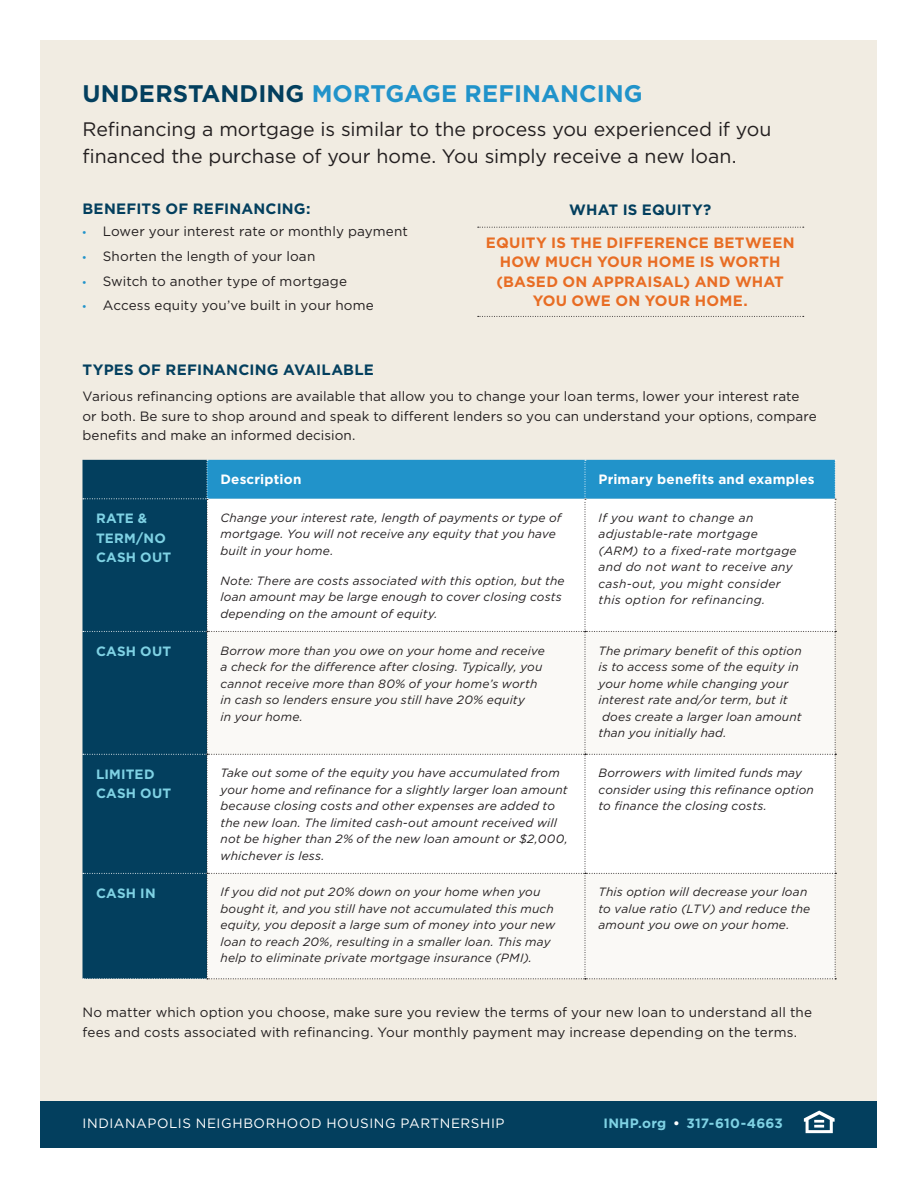
<style>
.page{position:relative;width:918px;height:1188px;background:#fff}
.page>*{position:absolute;margin:0;border:0;box-sizing:border-box;transform-origin:0 0}
.Subhead_New_Part{font:700 24px "Gotham";letter-spacing:.005em;color:#2193ca}
.intro_copy{font:19.5px/27px "Gotham";letter-spacing:-.005em;color:#231f20}
.Question_orange{font:700 15px/19.5px "Gotham";letter-spacing:.015em;color:#e86d24;text-align:center}
.Subhead{font:700 15px "Gotham";letter-spacing:.015em;color:#033f5e}
.body_copy{font:13.5px/19.5px "Gotham";letter-spacing:.01em;color:#231f20}
.body_copy-2{font:700 13.5px/19.5px "Gotham";letter-spacing:.02em;color:#7fd2e4}
.t1{font:13.5px "Gotham";letter-spacing:.045em;color:#fff}
.body_copy-3{font:700 13.5px "Gotham";letter-spacing:.015em;color:#fff}
.body_copy-Table{font:italic 12px/16.5px "Gotham";letter-spacing:.015em;color:#231f20}
.s1{color:#033f5e}
.s2{font-family:"Myriad Pro";color:#2193ca}
.s3{color:#fff}
</style>
<div class="page">
<div style="left:40px;top:40px;width:838px;height:1108px;background:#f1ece2"></div>
<svg style="left:478px;top:227px;width:326px;height:1px"></svg>
<svg style="left:478px;top:316px;width:326px;height:1px"></svg>
<svg style="left:83px;top:460px;width:753px;height:519px;background:#c5d5dd"></svg>
<div style="left:40px;top:1101px;width:838px;height:47px;background:#033f5e"></div>
<svg style="left:804px;top:1111px;width:31px;height:22px"></svg>
<p class="Subhead_New_Part" style="left:82px;top:78px;width:562px"><span class="s1">UNDERSTANDING</span> MORTGAGE REFINANCING</p>
<p class="intro_copy" style="left:82px;top:115px;width:690px">Refinancing a mortgage is similar to the process you experienced if you financed the purchase of your home. You simply receive a new loan.</p>
<p class="Subhead" style="left:82px;top:198px;width:230px">BENEFITS OF REFINANCING:</p>
<p class="body_copy" style="left:82px;top:221px;width:327px"><span class="s2">•</span> Lower your interest rate or monthly payment</p>
<p class="body_copy" style="left:82px;top:246px;width:234px"><span class="s2">•</span> Shorten the length of your loan</p>
<p class="body_copy" style="left:82px;top:271px;width:266px"><span class="s2">•</span> Switch to another type of mortgage</p>
<p class="body_copy" style="left:82px;top:296px;width:293px"><span class="s2">•</span> Access equity you’ve built in your home</p>
<p class="Subhead" style="left:569px;top:200px;width:144px">WHAT IS EQUITY?</p>
<p class="Question_orange" style="left:486px;top:233px;width:310px">EQUITY IS THE DIFFERENCE BETWEEN<br>HOW MUCH YOUR HOME IS WORTH (BASED ON APPRAISAL) AND WHAT<br>YOU OWE ON YOUR HOME.</p>
<p class="Subhead" style="left:82px;top:360px;width:293px">TYPES OF REFINANCING AVAILABLE</p>
<p class="body_copy" style="left:82px;top:387px;width:736px">Various refinancing options are available that allow you to change your loan terms, lower your interest rate or both. Be sure to shop around and speak to different lenders so you can understand your options, compare benefits and make an informed decision.</p>
<p class="body_copy-3" style="left:220px;top:470px;width:82px">Description</p>
<p class="body_copy-3" style="left:598px;top:470px;width:218px">Primary benefits and examples</p>
<p class="body_copy-2" style="left:96px;top:509px;width:77px">RATE &amp;<br>TERM/NO<br>CASH OUT</p>
<p class="body_copy-Table" style="left:220px;top:509px;width:342px">Change your interest rate, length of payments or type of mortgage. You will not receive any equity that you have built in your home.</p>
<p class="body_copy-Table" style="left:220px;top:572px;width:346px">Note: There are costs associated with this option, but the loan amount may be large enough to cover closing costs depending on the amount of equity.</p>
<p class="body_copy-Table" style="left:598px;top:509px;width:200px">If you want to change an adjustable-rate mortgage (ARM) to a fixed-rate mortgage and do not want to receive any cash-out, you might consider this option for refinancing.</p>
<p class="body_copy-2" style="left:96px;top:641px;width:77px">CASH OUT</p>
<p class="body_copy-Table" style="left:220px;top:642px;width:326px">Borrow more than you owe on your home and receive a check for the difference after closing. Typically, you cannot receive more than 80% of your home’s worth in cash so lenders ensure you still have 20% equity<br>in your home.</p>
<p class="body_copy-Table" style="left:598px;top:642px;width:205px">The primary benefit of this option is to access some of the equity in your home while changing your interest rate and/or term, but it does create a larger loan amount than you initially had.</p>
<p class="body_copy-2" style="left:96px;top:764px;width:77px">LIMITED<br>CASH OUT</p>
<p class="body_copy-Table" style="left:220px;top:765px;width:349px">Take out some of the equity you have accumulated from your home and refinance for a slightly larger loan amount because closing costs and other expenses are added to the new loan. The limited cash-out amount received will not be higher than 2% of the new loan amount or $2,000, whichever is less.</p>
<p class="body_copy-Table" style="left:598px;top:765px;width:217px">Borrowers with limited funds may consider using this refinance option to finance the closing costs.</p>
<p class="body_copy-2" style="left:96px;top:883px;width:61px">CASH IN</p>
<p class="body_copy-Table" style="left:220px;top:884px;width:336px">If you did not put 20% down on your home when you bought it, and you still have not accumulated this much equity, you deposit a large sum of money into your new loan to reach 20%, resulting in a smaller loan. This may help to eliminate private mortgage insurance (PMI).</p>
<p class="body_copy-Table" style="left:598px;top:884px;width:213px">This option will decrease your loan to value ratio (LTV) and reduce the amount you owe on your home.</p>
<p class="body_copy" style="left:82px;top:1003px;width:731px">No matter which option you choose, make sure you review the terms of your new loan to understand all the fees and costs associated with refinancing. Your monthly payment may increase depending on the terms.</p>
<p class="t1" style="left:82px;top:1114px;width:424px">INDIANAPOLIS NEIGHBORHOOD HOUSING PARTNERSHIP</p>
<p class="body_copy-2" style="left:604px;top:1113px;width:181px">INHP.org <span class="s3">•</span> 317-610-4663</p>
</div>
